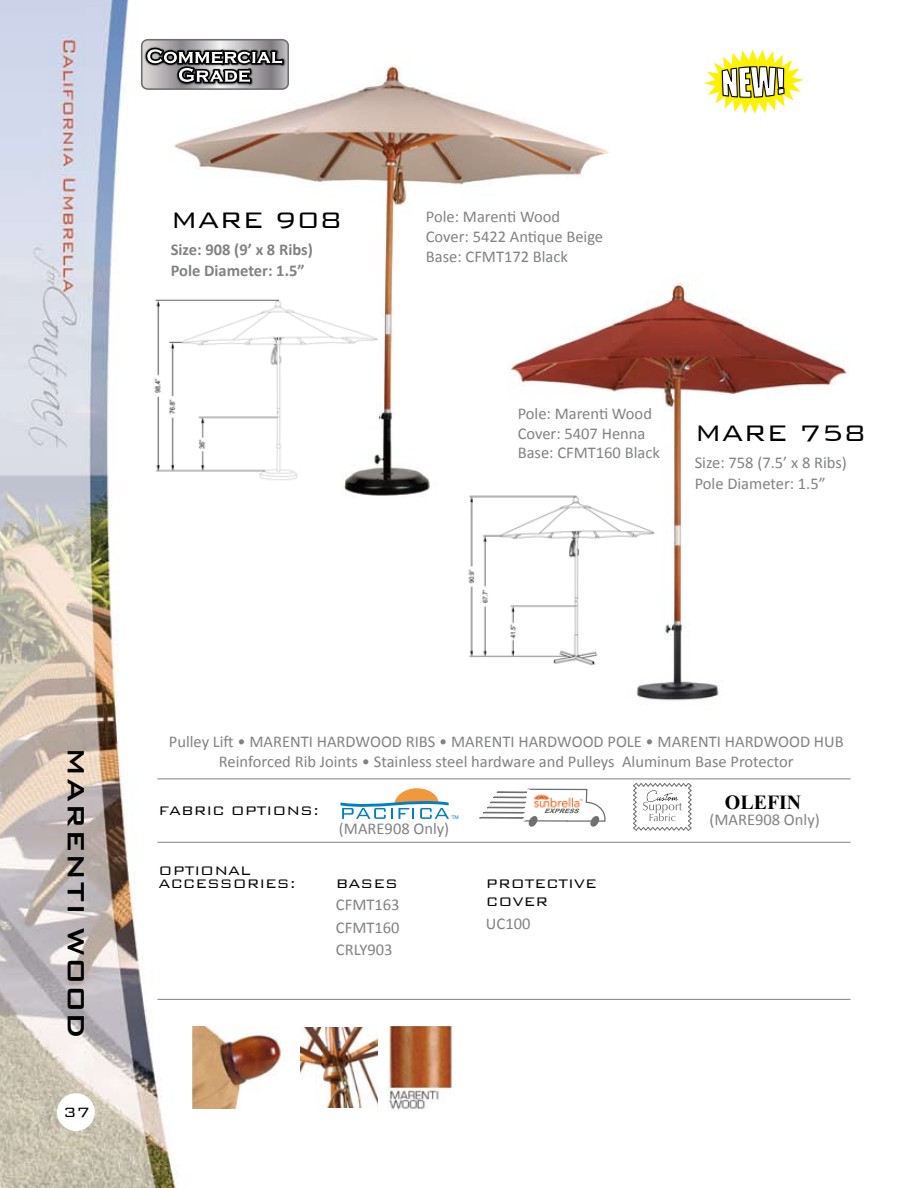
<style>
.page{position:relative;width:918px;height:1188px;background:#fff}
.page>*{position:absolute;margin:0;border:0;box-sizing:border-box;transform-origin:0 0}
.t1{font:500 31.5px "Bank Gothic";letter-spacing:.025em;color:#000}
.t2{font:300 30px "Bank Gothic";color:#000}
.t3{font:700 19.95px "Times New Roman";color:#000}
.t4{font:300 18px "Bank Gothic";color:#000}
.t5{font:16.5px/19.8px "Calibri";color:#808285}
.t6{font:300 16.5px/18px "Bank Gothic";color:#000}
.t7{font:700 16.5px/21px "Calibri";color:#808285}
.t8{font:5.4px "Myriad Pro";color:#007fc6}
</style>
<div class="page">
<img style="left:0;top:0;width:851px;height:1188px">
<img style="left:170px;top:60px;width:439px;height:436px">
<img style="left:193px;top:1026px;width:103px;height:82px">
<img style="left:300px;top:1027px;width:78px;height:81px">
<img style="left:508px;top:274px;width:341px;height:436px">
<img style="left:387px;top:1026px;width:66px;height:86px">
<div style="left:141px;top:39px;width:148px;height:51px;border:2px solid #6d6f71;border-radius:6px"></div>
<svg style="left:142px;top:40px;width:146px;height:49px;background:#8f8e8f"></svg>
<hr style="left:158px;top:842px;width:692px;height:1px;background:#808285">
<hr style="left:158px;top:778px;width:692px;height:1px;background:#808285">
<hr style="left:158px;top:999px;width:692px;height:1px;background:#808285">
<img style="left:694px;top:39px;width:119px;height:85px">
<svg style="left:704px;top:49px;width:100px;height:65px"></svg>
<svg style="left:633px;top:783px;width:59px;height:48px"></svg>
<svg style="left:341px;top:788px;width:108px;height:31px"></svg>
<svg style="left:478px;top:788px;width:128px;height:39px"></svg>
<img style="left:462px;top:490px;width:195px;height:179px">
<img style="left:148px;top:289px;width:231px;height:200px">
<div style="left:57px;top:1093px;width:38px;height:38px;background:#fff;border-radius:50%"></div>
<h2 class="t2" style="left:171px;top:197px;width:173px">MARE 908</h2>
<p class="t7" style="left:171px;top:238px;width:144px">Size: 908 (9’ x 8 Ribs)<br>Pole Diameter: 1.5”</p>
<p class="t5" style="left:426px;top:206px;width:179px">Pole: Marenti Wood<br>Cover: 5422 Antique Beige<br>Base: CFMT172 Black</p>
<p class="t5" style="left:518px;top:403px;width:144px">Pole: Marenti Wood<br>Cover: 5407 Henna<br>Base: CFMT160 Black</p>
<h2 class="t2" style="left:695px;top:410px;width:173px">MARE 758</h2>
<p class="t5" style="left:695px;top:451px;width:154px;line-height:21px">Size: 758 (7.5’ x 8 Ribs)<br>Pole Diameter: 1.5”</p>
<h1 class="t1" style="left:100px;top:747px;width:293px;rotate:90deg">Marenti Wood</h1>
<p class="t4" style="left:63px;top:1099px;width:28px">37</p>
<p class="t5" style="left:169px;top:731px;width:676px;text-align:center">Pulley Lift • MARENTI HARDWOOD RIBS • MARENTI HARDWOOD POLE • MARENTI HARDWOOD HUB<br>Reinforced Rib Joints • Stainless steel hardware and Pulleys Aluminum Base Protector</p>
<p class="t6" style="left:159px;top:800px;width:162px">FABRIC OPTIONS:</p>
<p class="t6" style="left:159px;top:862px;width:94px;line-height:13.5px">O PTIO NAL<br>ACC ESSO</p>
<p class="t6" style="left:247px;top:873px;width:51px">RIES:</p>
<p class="t8" style="left:452px;top:813px;width:9px">TM</p>
<p class="t5" style="left:339px;top:818px;width:112px">(MARE908 Only)</p>
<p class="t6" style="left:336px;top:873px;width:64px">Bases</p>
<p class="t5" style="left:336px;top:893px;width:65px;line-height:22.5px;text-align:justify">CFMT163<br>CFMT160<br>CRLY903</p>
<p class="t6" style="left:486px;top:873px;width:109px">Prote ctive<br>C over</p>
<p class="t5" style="left:486px;top:913px;width:46px">UC100</p>
<p class="t3" style="left:725px;top:788px;width:78px">OLEFIN</p>
<p class="t5" style="left:710px;top:808px;width:112px">(MARE908 Only)</p>
</div>
